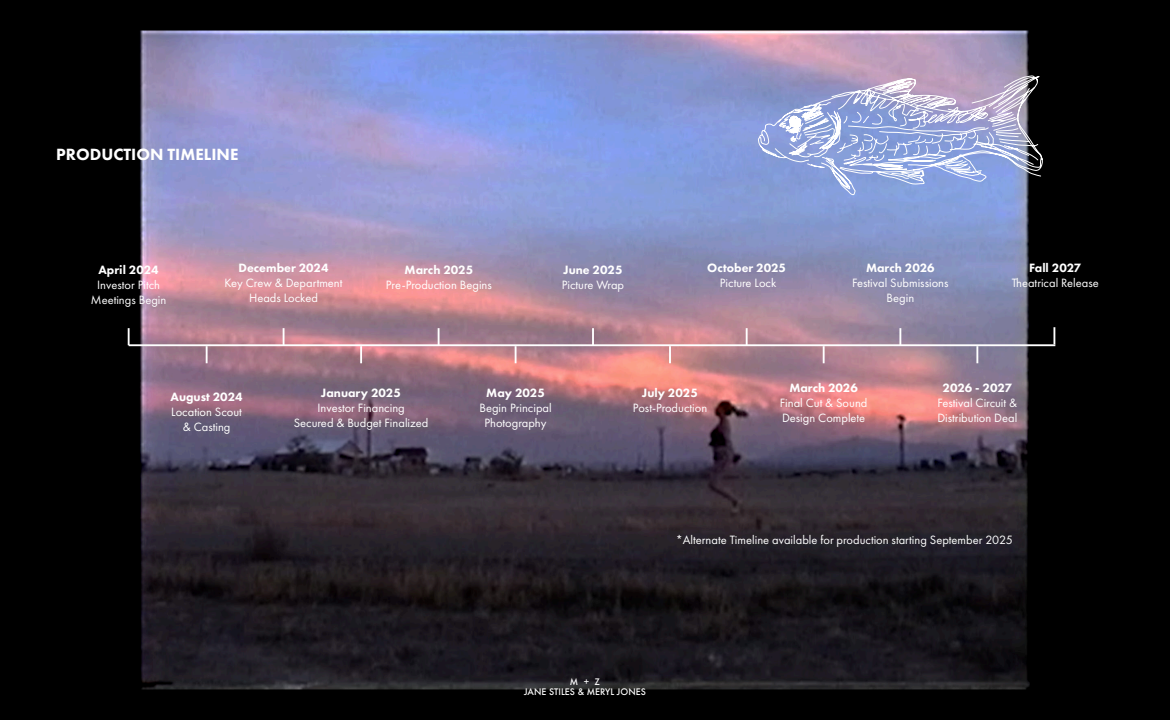
<style>
.page{position:relative;width:1170px;height:720px;background:#fff}
.page>*{position:absolute;margin:0;border:0;box-sizing:border-box;transform-origin:0 0}
.t1{font:800 16.88px "Futura PT";color:#fff}
.t2{font:12.5px/15px "Futura PT";color:#fff;text-align:center}
.t3{font:800 12.5px "Futura PT";color:#fff}
.t4{font:500 8.75px "Futura";color:#fff}
</style>
<div class="page">
<img style="left:0;top:0;width:1170px;height:720px">
<hr style="left:129px;top:344px;width:926px;height:2px;background:#fff">
<svg style="left:128px;top:328px;width:2px;height:17px"></svg>
<svg style="left:283px;top:328px;width:2px;height:17px"></svg>
<svg style="left:438px;top:328px;width:2px;height:17px"></svg>
<svg style="left:592px;top:328px;width:2px;height:16px"></svg>
<svg style="left:746px;top:328px;width:2px;height:17px"></svg>
<svg style="left:899px;top:328px;width:2px;height:17px"></svg>
<svg style="left:1053px;top:327px;width:2px;height:17px"></svg>
<svg style="left:206px;top:346px;width:2px;height:17px"></svg>
<svg style="left:360px;top:346px;width:2px;height:17px"></svg>
<svg style="left:515px;top:346px;width:2px;height:17px"></svg>
<svg style="left:669px;top:346px;width:2px;height:17px"></svg>
<svg style="left:823px;top:346px;width:2px;height:17px"></svg>
<svg style="left:976px;top:346px;width:2px;height:17px"></svg>
<svg style="left:758px;top:75px;width:285px;height:121px;background:#9ca6cf"></svg>
<p class="t1" style="left:56px;top:144px;width:184px">PRODUCTION TIMELINE</p>
<p class="t3" style="left:99px;top:262px;width:62px">April 2024</p>
<p class="t2" style="left:97px;top:277px;width:64px">Investor Pitch</p>
<p class="t2" style="left:91px;top:292px;width:77px">Meetings Begin</p>
<p class="t3" style="left:239px;top:260px;width:92px">December 2024</p>
<p class="t2" style="left:225px;top:275px;width:119px">Key Crew &amp; Department</p>
<p class="t2" style="left:249px;top:290px;width:70px">Heads Locked</p>
<p class="t3" style="left:405px;top:262px;width:70px">March 2025</p>
<p class="t2" style="left:386px;top:277px;width:107px">Pre-Production Begins</p>
<p class="t3" style="left:564px;top:262px;width:61px">June 2025</p>
<p class="t2" style="left:562px;top:277px;width:64px">Picture Wrap</p>
<p class="t3" style="left:707px;top:260px;width:80px">October 2025</p>
<p class="t2" style="left:720px;top:275px;width:58px">Picture Lock</p>
<p class="t3" style="left:866px;top:260px;width:70px">March 2026</p>
<p class="t2" style="left:852px;top:275px;width:98px">Festival Submissions<br>Begin</p>
<p class="t3" style="left:1029px;top:260px;width:54px">Fall 2027</p>
<p class="t2" style="left:1012px;top:275px;width:88px">Theatrical Release</p>
<p class="t3" style="left:171px;top:389px;width:74px">August 2024</p>
<p class="t2" style="left:171px;top:404px;width:72px">Location Scout</p>
<p class="t2" style="left:183px;top:419px;width:49px">&amp; Casting</p>
<p class="t3" style="left:321px;top:385px;width:81px">January 2025</p>
<p class="t2" style="left:317px;top:400px;width:89px">Investor Financing</p>
<p class="t2" style="left:294px;top:415px;width:136px">Secured &amp; Budget Finalized</p>
<p class="t3" style="left:486px;top:385px;width:60px">May 2025</p>
<p class="t2" style="left:479px;top:400px;width:74px">Begin Principal</p>
<p class="t2" style="left:485px;top:415px;width:63px">Photography</p>
<p class="t3" style="left:642px;top:385px;width:57px">July 2025</p>
<p class="t2" style="left:633px;top:400px;width:76px">Post-Production</p>
<p class="t3" style="left:789px;top:380px;width:70px">March 2026</p>
<p class="t2" style="left:780px;top:395px;width:89px">Final Cut &amp; Sound</p>
<p class="t2" style="left:782px;top:410px;width:85px">Design Complete</p>
<p class="t3" style="left:943px;top:380px;width:71px">2026 - 2027</p>
<p class="t2" style="left:938px;top:395px;width:81px">Festival Circuit &amp;</p>
<p class="t2" style="left:937px;top:410px;width:81px">Distribution Deal</p>
<p class="t2" style="left:676px;top:532px;width:339px">*Alternate Timeline available for production starting September 2025</p>
<p class="t4" style="left:570px;top:676px;width:32px">M + Z</p>
<p class="t4" style="left:524px;top:686px;width:123px">JANE STILES &amp; MERYL JONES</p>
</div>
